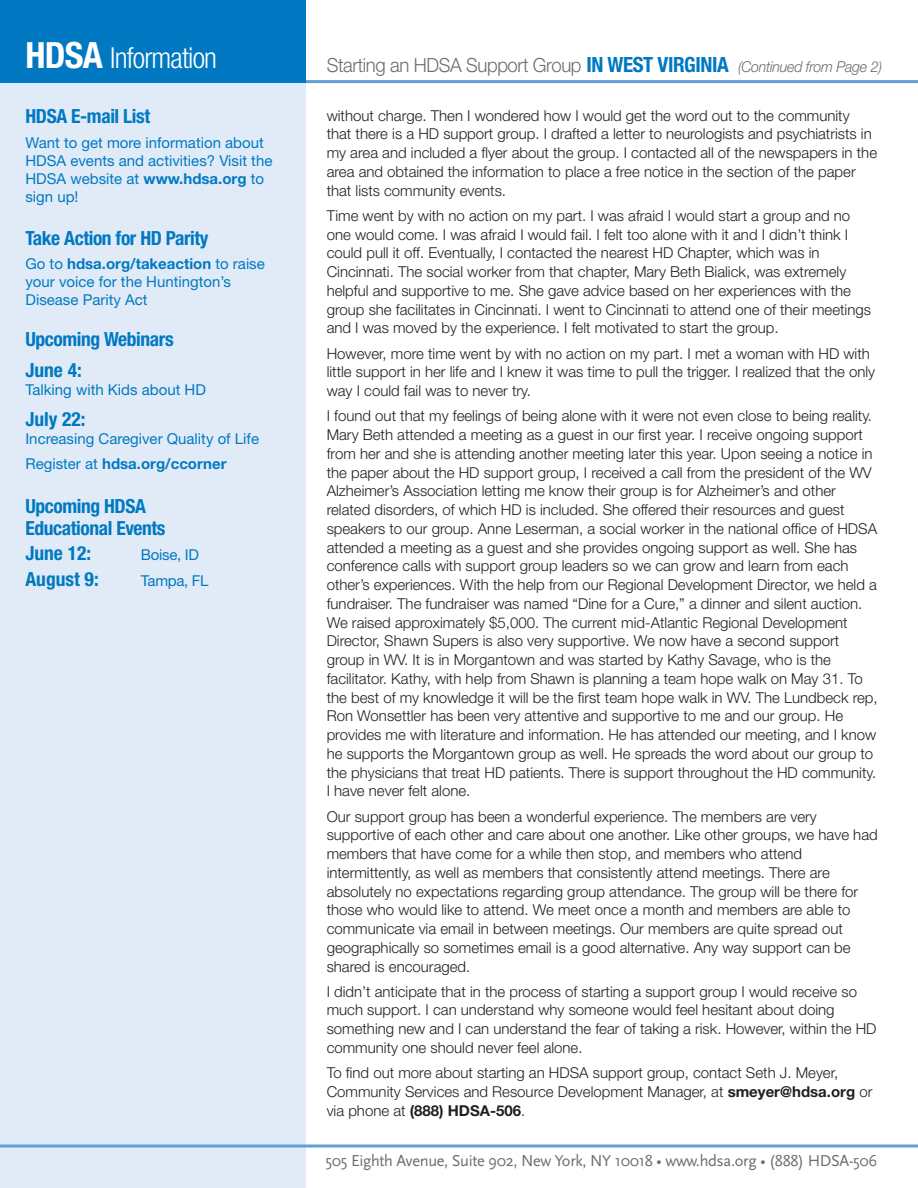
<style>
.page{position:relative;width:918px;height:1188px;background:#fff}
.page>*{position:absolute;margin:0;border:0;box-sizing:border-box;transform-origin:0 0}
.t1{font:300 condensed 28.95px "Helvetica Neue";letter-spacing:-.03em;color:#fff}
.t2{font:700 condensed 19.5px/21.8px "Helvetica Neue";letter-spacing:-.02em;color:#0079c2}
.t3{font:300 19.5px "Helvetica Neue";letter-spacing:-.02em;color:#6c6d70;scale:.95 1}
.t4{font:16.5px "Scala Sans";letter-spacing:-.02em;color:#6c6d70}
.t5{font:300 15px/18.8px "Helvetica Neue";color:#231f20}
.t6{font:15px/18px "Helvetica Neue";color:#0079c2}
.t7{font:700 15px "Helvetica Neue";color:#0079c2}
.t8{font:italic 300 15px "Helvetica Neue";letter-spacing:-.02em;color:#6c6d70;scale:.95 1}
.s1{font-weight:700;font-size:36.15px}
.s2{font-weight:700}
.s3{font-weight:400}
.s4{font-weight:700;font-stretch:condensed;font-size:21px;color:#0079c2}
</style>
<div class="page">
<hr style="left:0;top:80px;width:918px;height:3px;background:#629fd5">
<div style="left:0;top:0;width:306px;height:1188px;background:#e1ebf7"></div>
<svg style="left:0;top:1144px;width:918px;height:4px"></svg>
<div style="left:0;top:0;width:306px;height:83px;background:#0079c2"></div>
<p class="t1" style="left:25px;top:41px;width:193px"><span class="s1">HDSA</span> Information</p>
<p class="t2" style="left:25px;top:105px;width:126px">HDSA E-mail List</p>
<p class="t6" style="left:25px;top:133px;width:248px">Want to get more information about<br>HDSA events and activities? Visit the<br>HDSA website at <span class="s2">www.hdsa.org</span> to sign up!</p>
<p class="t2" style="left:25px;top:227px;width:185px">Take Action for HD Parity</p>
<p class="t6" style="left:25px;top:255px;width:241px">Go to <span class="s2">hdsa.org/takeaction</span> to raise your voice for the Huntington’s<br>Disease Parity Act</p>
<p class="t2" style="left:25px;top:328px;width:150px">Upcoming Webinars</p>
<p class="t2" style="left:25px;top:359px;width:58px">June 4:</p>
<p class="t6" style="left:25px;top:380px;width:182px">Talking with Kids about HD</p>
<p class="t2" style="left:25px;top:408px;width:62px">July 22:</p>
<p class="t6" style="left:25px;top:430px;width:235px">Increasing Caregiver Quality of Life</p>
<p class="t7" style="left:25px;top:455px;width:203px"><span class="s3">Register at</span> hdsa.org/ccorner</p>
<p class="t2" style="left:25px;top:495px;width:142px">Upcoming HDSA<br>Educational Events</p>
<p class="t2" style="left:25px;top:542px;width:67px">June 12:</p>
<p class="t6" style="left:141px;top:546px;width:60px">Boise, ID</p>
<p class="t2" style="left:25px;top:567px;width:75px">August 9:</p>
<p class="t6" style="left:141px;top:571px;width:69px">Tampa, FL</p>
<p class="t3" style="left:327px;top:54px;width:425px">Starting an HDSA Support Group <span class="s4">IN WEST VIRGINIA</span></p>
<p class="t8" style="left:738px;top:58px;width:153px">(Continued from Page 2)</p>
<p class="t5" style="left:327px;top:106px;width:552px">without charge. Then I wondered how I would get the word out to the community that there is a HD support group. I drafted a letter to neurologists and psychiatrists in my area and included a flyer about the group. I contacted all of the newspapers in the area and obtained the information to place a free notice in the section of the paper that lists community events.</p>
<p class="t5" style="left:327px;top:206px;width:546px">Time went by with no action on my part. I was afraid I would start a group and no one would come. I was afraid I would fail. I felt too alone with it and I didn’t think I could pull it off. Eventually, I contacted the nearest HD Chapter, which was in Cincinnati. The social worker from that chapter, Mary Beth Bialick, was extremely helpful and supportive to me. She gave advice based on her experiences with the group she facilitates in Cincinnati. I went to Cincinnati to attend one of their meetings and I was moved by the experience. I felt motivated to start the group.</p>
<p class="t5" style="left:327px;top:344px;width:550px">However, more time went by with no action on my part. I met a woman with HD with little support in her life and I knew it was time to pull the trigger. I realized that the only way I could fail was to never try.</p>
<p class="t5" style="left:327px;top:406px;width:552px">I found out that my feelings of being alone with it were not even close to being reality.<br>Mary Beth attended a meeting as a guest in our first year. I receive ongoing support from her and she is attending another meeting later this year. Upon seeing a notice in the paper about the HD support group, I received a call from the president of the WV Alzheimer’s Association letting me know their group is for Alzheimer’s and other related disorders, of which HD is included. She offered their resources and guest speakers to our group. Anne Leserman, a social worker in the national office of HDSA attended a meeting as a guest and she provides ongoing support as well. She has conference calls with support group leaders so we can grow and learn from each other’s experiences. With the help from our Regional Development Director, we held a fundraiser. The fundraiser was named “Dine for a Cure,” a dinner and silent auction.<br>We raised approximately $5,000. The current mid-Atlantic Regional Development Director, Shawn Supers is also very supportive. We now have a second support group in WV. It is in Morgantown and was started by Kathy Savage, who is the facilitator. Kathy, with help from Shawn is planning a team hope walk on May 31. To the best of my knowledge it will be the first team hope walk in WV. The Lundbeck rep, Ron Wonsettler has been very attentive and supportive to me and our group. He provides me with literature and information. He has attended our meeting, and I know he supports the Morgantown group as well. He spreads the word about our group to the physicians that treat HD patients. There is support throughout the HD community.<br>I have never felt alone.</p>
<p class="t5" style="left:327px;top:806px;width:553px">Our support group has been a wonderful experience. The members are very supportive of each other and care about one another. Like other groups, we have had members that have come for a while then stop, and members who attend intermittently, as well as members that consistently attend meetings. There are absolutely no expectations regarding group attendance. The group will be there for those who would like to attend. We meet once a month and members are able to communicate via email in between meetings. Our members are quite spread out geographically so sometimes email is a good alternative. Any way support can be shared is encouraged.</p>
<p class="t5" style="left:327px;top:982px;width:551px">I didn’t anticipate that in the process of starting a support group I would receive so much support. I can understand why someone would feel hesitant about doing something new and I can understand the fear of taking a risk. However, within the HD community one should never feel alone.</p>
<p class="t5" style="left:327px;top:1063px;width:547px">To find out more about starting an HDSA support group, contact Seth J. Meyer,<br>Community Services and Resource Development Manager, at <span class="s2">smeyer@hdsa.org</span> or via phone at <span class="s2">(888) HDSA-506</span>.</p>
<p class="t4" style="left:325px;top:1151px;width:554px">505 Eighth Avenue, Suite 902, New York, NY 10018 • www.hdsa.org • (888) HDSA-506</p>
</div>
